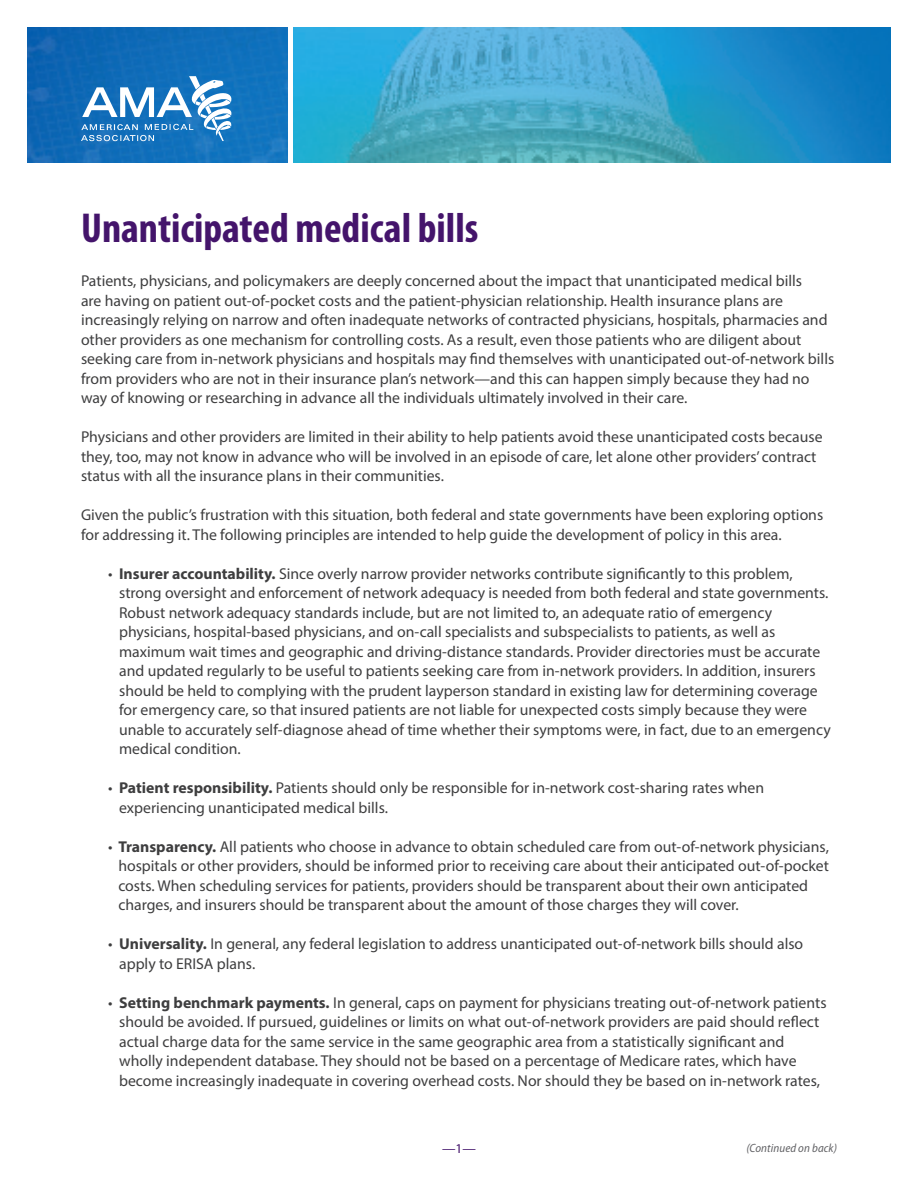
<style>
.page{position:relative;width:918px;height:1188px;background:#fff}
.page>*{position:absolute;margin:0;border:0;box-sizing:border-box;transform-origin:0 0}
.Headline{font:700 condensed 42px "Myriad Pro";color:#44146b}
.Body-bullet{font:15.75px/19.5px "Myriad Pro";color:#3e3e3f}
.Body{font:15.75px/19.5px "Myriad Pro";color:#3e3e3f}
.t1{font:13.5px "Myriad Pro";color:#44146b}
.Mice{font:italic semi-condensed 12px "Myriad Pro";letter-spacing:.01em;color:#636366}
.s1{font-weight:700}
</style>
<div class="page">
<img style="left:294px;top:27px;width:597px;height:136px">
<svg style="left:27px;top:27px;width:260px;height:136px;background:#106cb8"></svg>
<svg style="left:81px;top:76px;width:151px;height:65px"></svg>
<p class="Headline" style="left:81px;top:201px;width:399px">Unanticipated medical bills</p>
<p class="Body" style="left:81px;top:271px;width:755px">Patients, physicians, and policymakers are deeply concerned about the impact that unanticipated medical bills<br>are having on patient out-of-pocket costs and the patient-physician relationship. Health insurance plans are increasingly relying on narrow and often inadequate networks of contracted physicians, hospitals, pharmacies and other providers as one mechanism for controlling costs. As a result, even those patients who are diligent about seeking care from in-network physicians and hospitals may find themselves with unanticipated out-of-network bills from providers who are not in their insurance plan’s network—and this can happen simply because they had no way of knowing or researching in advance all the individuals ultimately involved in their care.</p>
<p class="Body" style="left:81px;top:427px;width:743px">Physicians and other providers are limited in their ability to help patients avoid these unanticipated costs because they, too, may not know in advance who will be involved in an episode of care, let alone other providers’ contract status with all the insurance plans in their communities.</p>
<p class="Body" style="left:81px;top:505px;width:744px">Given the public’s frustration with this situation, both federal and state governments have been exploring options for addressing it. The following principles are intended to help guide the development of policy in this area.</p>
<p class="Body-bullet" style="left:119px;top:563px;width:713px;text-indent:-11px">• <span class="s1">Insurer accountability.</span> Since overly narrow provider networks contribute significantly to this problem, strong oversight and enforcement of network adequacy is needed from both federal and state governments.<br>Robust network adequacy standards include, but are not limited to, an adequate ratio of emergency physicians, hospital-based physicians, and on-call specialists and subspecialists to patients, as well as maximum wait times and geographic and driving-distance standards. Provider directories must be accurate and updated regularly to be useful to patients seeking care from in-network providers. In addition, insurers should be held to complying with the prudent layperson standard in existing law for determining coverage for emergency care, so that insured patients are not liable for unexpected costs simply because they were unable to accurately self-diagnose ahead of time whether their symptoms were, in fact, due to an emergency medical condition.</p>
<p class="Body-bullet" style="left:119px;top:778px;width:647px;text-indent:-11px">• <span class="s1">Patient responsibility.</span> Patients should only be responsible for in-network cost-sharing rates when experiencing unanticipated medical bills.</p>
<p class="Body-bullet" style="left:118px;top:836px;width:712px;text-indent:-10px">• <span class="s1">Transparency.</span> All patients who choose in advance to obtain scheduled care from out-of-network physicians, hospitals or other providers, should be informed prior to receiving care about their anticipated out-of-pocket costs. When scheduling services for patients, providers should be transparent about their own anticipated charges, and insurers should be transparent about the amount of those charges they will cover.</p>
<p class="Body-bullet" style="left:119px;top:934px;width:686px;text-indent:-11px">• <span class="s1">Universality.</span> In general, any federal legislation to address unanticipated out-of-network bills should also apply to ERISA plans.</p>
<p class="Body-bullet" style="left:119px;top:992px;width:709px;text-indent:-11px">• <span class="s1">Setting benchmark payments.</span> In general, caps on payment for physicians treating out-of-network patients should be avoided. If pursued, guidelines or limits on what out-of-network providers are paid should reflect actual charge data for the same service in the same geographic area from a statistically significant and wholly independent database. They should not be based on a percentage of Medicare rates, which have become increasingly inadequate in covering overhead costs. Nor should they be based on in-network rates,</p>
<p class="t1" style="left:442px;top:1140px;width:35px">—1—</p>
<p class="Mice" style="left:746px;top:1141px;width:92px">(Continued on back)</p>
</div>
